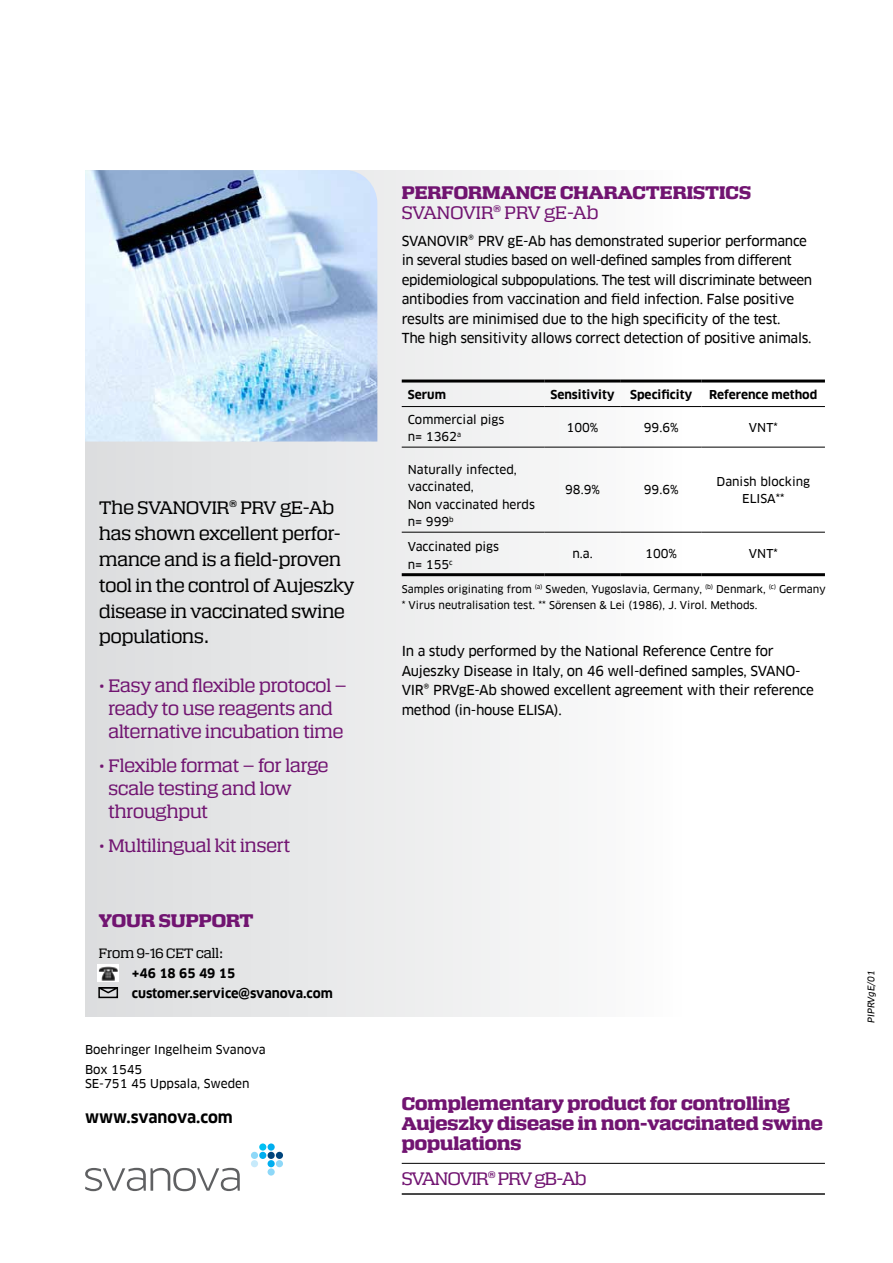
<style>
.page{position:relative;width:893px;height:1263px;background:#fff}
.page>*{position:absolute;margin:0;border:0;box-sizing:border-box;transform-origin:0 0}
.t1{font:17.1px/23px "Calypso E";color:#711471;text-align:center}
.t2{font:17.1px/26px "Calypso E";color:#000}
.t3{font:700 17.1px/20px "Calypso E";color:#711471}
.t4{font:17.1px "Calypso E";letter-spacing:-.04em;color:#711471}
.t5{font:700 15.75px "Clan Offc";letter-spacing:-.01em;color:#000}
.t6{font:13.5px/19.5px "Clan Offc News";letter-spacing:-.02em;color:#000}
.t7{font:700 12.75px/20px "Clan Offc";color:#000}
.t8{font:12.75px "Calypso E";color:#000}
.t9{font:12px/17.4px "Clan Offc News";color:#000}
.t10{font:700 12px "Clan Offc";color:#000}
.t11{font:10.5px/16.5px "Clan Offc News";color:#000}
.t12{font:italic 9px "Clan Offc News";color:#000}
</style>
<div class="page">
<div style="left:85px;top:170px;width:604px;height:846px;background:linear-gradient(to right,#dcddde,#fcfcfc)"></div>
<hr style="left:402px;top:1163px;width:423px;height:1px;background:#000">
<hr style="left:402px;top:1193px;width:423px;height:2px;background:#000">
<hr style="left:402px;top:406px;width:142px;height:1px;background:#000">
<hr style="left:544px;top:406px;width:77px;height:1px;background:#000">
<hr style="left:621px;top:406px;width:81px;height:1px;background:#000">
<hr style="left:702px;top:406px;width:123px;height:1px;background:#000">
<hr style="left:402px;top:447px;width:142px;height:1px;background:#000">
<hr style="left:544px;top:447px;width:77px;height:1px;background:#000">
<hr style="left:621px;top:447px;width:81px;height:1px;background:#000">
<hr style="left:702px;top:447px;width:123px;height:1px;background:#000">
<hr style="left:402px;top:532px;width:142px;height:1px;background:#000">
<hr style="left:544px;top:532px;width:77px;height:1px;background:#000">
<hr style="left:621px;top:532px;width:81px;height:1px;background:#000">
<hr style="left:702px;top:532px;width:123px;height:1px;background:#000">
<hr style="left:402px;top:379px;width:142px;height:3px;background:#000">
<hr style="left:544px;top:379px;width:77px;height:3px;background:#000">
<hr style="left:621px;top:379px;width:81px;height:3px;background:#000">
<hr style="left:702px;top:379px;width:123px;height:3px;background:#000">
<hr style="left:402px;top:573px;width:142px;height:3px;background:#000">
<hr style="left:544px;top:573px;width:77px;height:3px;background:#000">
<hr style="left:621px;top:573px;width:81px;height:3px;background:#000">
<hr style="left:702px;top:573px;width:123px;height:3px;background:#000">
<img style="left:85px;top:170px;width:292px;height:271px">
<div style="left:259px;top:1152px;width:7px;height:7px;background:#00aeef;border-radius:50%"></div>
<div style="left:268px;top:1168px;width:7px;height:7px;background:#8ed8f8;border-radius:50%"></div>
<div style="left:276px;top:1152px;width:7px;height:7px;background:#00447c;border-radius:50%"></div>
<div style="left:251px;top:1160px;width:7px;height:7px;background:#c7eafb;border-radius:50%"></div>
<div style="left:268px;top:1143px;width:7px;height:7px;background:#00aeef;border-radius:50%"></div>
<div style="left:268px;top:1152px;width:7px;height:7px;background:#00447c;border-radius:50%"></div>
<div style="left:276px;top:1160px;width:7px;height:7px;background:#8ed8f8;border-radius:50%"></div>
<div style="left:251px;top:1152px;width:7px;height:7px;background:#8ed8f8;border-radius:50%"></div>
<div style="left:259px;top:1143px;width:7px;height:7px;background:#00c0f3;border-radius:50%"></div>
<div style="left:268px;top:1160px;width:7px;height:7px;background:#00aeef;border-radius:50%"></div>
<svg style="left:85px;top:1168px;width:155px;height:23px"></svg>
<img style="left:97px;top:964px;width:22px;height:18px">
<div style="left:98px;top:987px;width:20px;height:11px;border:2px solid #000"></div>
<svg style="left:97px;top:986px;width:26px;height:8px"></svg>
<p class="t2" style="left:99px;top:493px;width:257px">The SVANOVIR® PRV gE-Ab has shown excellent perfor&shy;mance and is a field-proven tool in the control of Aujeszky disease in vaccinated swine populations.</p>
<p class="t1" style="left:99px;top:673px;width:249px">• Easy and flexible protocol – ready to use reagents and alternative incubation time</p>
<p class="t1" style="left:108px;top:753px;width:222px;text-align:left;text-indent:-9px">• Flexible format – for large scale testing and low throughput</p>
<p class="t1" style="left:99px;top:833px;width:193px">• Multilingual kit insert</p>
<p class="t3" style="left:99px;top:910px;width:29px">Your</p>
<p class="t3" style="left:159px;top:910px;width:15px">support</p>
<p class="t8" style="left:99px;top:944px;width:126px">From 9-16 CET call:</p>
<p class="t7" style="left:132px;top:964px;width:202px">+46 18 65 49 15 customer.service@svanova.com</p>
<p class="t9" style="left:85px;top:1040px;width:182px;line-height:19.8px">Boehringer Ingelheim Svanova<br>Box 1545</p>
<p class="t9" style="left:85px;top:1075px;width:166px">SE-751 45 Uppsala, Sweden</p>
<p class="t5" style="left:85px;top:1108px;width:149px">www.svanova.com</p>
<p class="t3" style="left:402px;top:181px;width:351px">PERFORMANCE CHARACTERISTICS</p>
<p class="t1" style="left:402px;top:200px;width:198px">SVANOVIR® PRV gE-Ab</p>
<p class="t6" style="left:402px;top:231px;width:412px">SVANOVIR® PRV gE-Ab has demonstrated superior performance in several studies based on well-defined samples from different epidemiological subpopulations. The test will discriminate between antibodies from vaccination and field infection. False positive results are minimised due to the high specificity of the test.<br>The high sensitivity allows correct detection of positive animals.</p>
<p class="t10" style="left:408px;top:388px;width:40px">Serum</p>
<p class="t10" style="left:550px;top:388px;width:66px">Sensitivity</p>
<p class="t10" style="left:630px;top:388px;width:64px">Specificity</p>
<p class="t10" style="left:709px;top:388px;width:110px">Reference method</p>
<p class="t9" style="left:408px;top:411px;width:98px">Commercial pigs n= 1362<sup>a</sup></p>
<p class="t9" style="left:567px;top:419px;width:33px">100%</p>
<p class="t9" style="left:644px;top:419px;width:36px">99.6%</p>
<p class="t9" style="left:749px;top:419px;width:30px">VNT*</p>
<p class="t9" style="left:408px;top:461px;width:129px">Naturally infected, vaccinated,<br>Non vaccinated herds n= 999<sup>b</sup></p>
<p class="t9" style="left:565px;top:481px;width:36px">98.9%</p>
<p class="t9" style="left:644px;top:481px;width:36px">99.6%</p>
<p class="t9" style="left:716px;top:473px;width:95px;text-align:center">Danish blocking<br>ELISA**</p>
<p class="t9" style="left:408px;top:538px;width:93px">Vaccinated pigs n= 155<sup>c</sup></p>
<p class="t9" style="left:572px;top:545px;width:22px">n.a.</p>
<p class="t9" style="left:645px;top:545px;width:33px">100%</p>
<p class="t9" style="left:749px;top:545px;width:30px">VNT*</p>
<p class="t11" style="left:402px;top:581px;width:426px">Samples originating from <sup>(a)</sup> Sweden, Yugoslavia, Germany, <sup>(b)</sup> Denmark, <sup>(c)</sup> Germany * Virus neutralisation test. ** Sörensen &amp; Lei (1986), J. Virol. Methods.</p>
<p class="t6" style="left:402px;top:642px;width:414px">In a study performed by the National Reference Centre for Aujeszky Disease in Italy, on 46 well-defined samples, SVANO-VIR® PRVgE-Ab showed excellent agreement with their reference method (in-house ELISA).</p>
<p class="t3" style="left:402px;top:1092px;width:423px">Complementary product for controlling<br>Aujeszky disease in non-vaccinated swine populations</p>
<p class="t4" style="left:402px;top:1165px;width:186px">SVANOVIR® PRV gB-Ab</p>
<p class="t12" style="left:866px;top:1023px;width:55px;rotate:-90deg">PIPRVgE/01</p>
</div>
